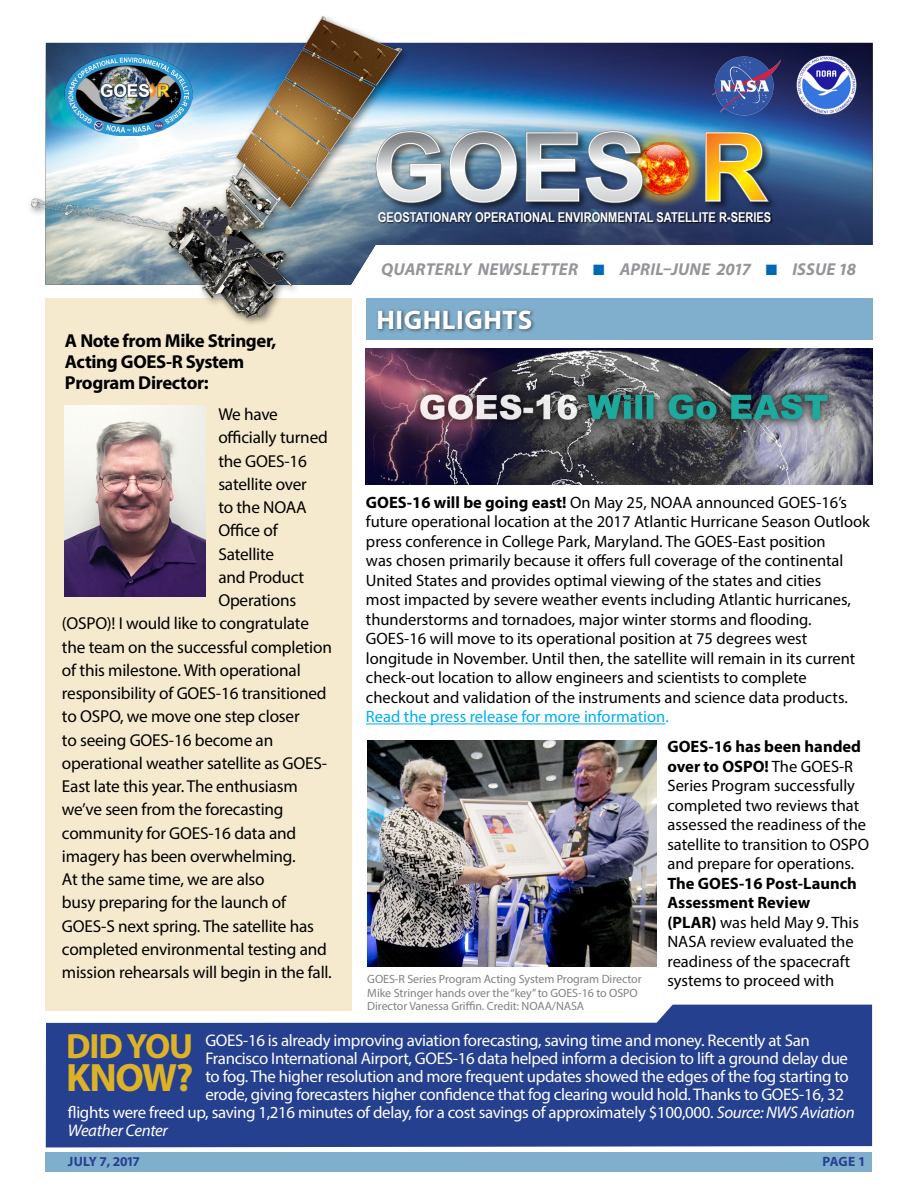
<style>
.page{position:relative;width:918px;height:1188px;background:#fff}
.page>*{position:absolute;margin:0;border:0;box-sizing:border-box;transform-origin:0 0}
.t1{font:700 39.75px "Myriad Pro";color:#ddb227}
.t2{font:700 35.25px "Myriad Pro";letter-spacing:-.03em;color:#ddb227}
.t3{font:700 27px "Myriad Pro";letter-spacing:.02em;color:#fff}
.t4{font:700 18.75px/21px "Myriad Pro";letter-spacing:-.02em;color:#000}
.t5{font:17.25px "Myriad Pro";letter-spacing:-.01em;color:#000}
.t6{font:italic 700 17.25px "Myriad Pro";letter-spacing:.01em;color:#939598}
.t7{font:16.8px "Myriad Pro";letter-spacing:-.02em;color:#fff}
.t8{font:italic 16.8px "Myriad Pro";letter-spacing:-.02em;color:#fff}
.t9{font:16.5px/19.5px "Myriad Pro";color:#000}
.t10{font:16.5px "Myriad Pro";color:#00aeef}
.t11{font:700 13.5px "Arial Narrow";color:#fff}
.t12{font:700 13.5px "Myriad Pro";letter-spacing:-.045em;color:#25408f}
.t13{font:700 13.5px "Myriad Pro";letter-spacing:-.01em;color:#25408f}
.t14{font:12px/13.5px "Myriad Pro";letter-spacing:-.005em;color:#808285}
.s1{color:#0069b5}
.s2{font-weight:700}
.s3{font-style:italic}
</style>
<div class="page">
<div style="left:46px;top:298px;width:306px;height:713px;background:#f6eace"></div>
<img style="left:366px;top:348px;width:507px;height:136px">
<img style="left:411px;top:43px;width:462px;height:202px">
<svg style="left:46px;top:1005px;width:826px;height:142px;background:#395298"></svg>
<img style="left:30px;top:16px;width:377px;height:308px">
<img style="left:797px;top:55px;width:59px;height:60px">
<div style="left:374px;top:129px;width:404px;height:83px;background:#000;opacity:.55"></div>
<img style="left:375px;top:130px;width:396px;height:74px">
<div style="left:379px;top:213px;width:394px;height:11px;background:#000;opacity:.65"></div>
<img style="left:64px;top:54px;width:129px;height:82px">
<img style="left:712px;top:56px;width:70px;height:60px">
<div style="left:46px;top:1152px;width:826px;height:19px;background:#80aecd"></div>
<div style="left:366px;top:298px;width:507px;height:42px;background:#80aecd"></div>
<div style="left:376px;top:308px;width:160px;height:25px;background:#000;opacity:.55"></div>
<hr style="left:366px;top:724px;width:299px;height:1px;background:#00aeef">
<img style="left:367px;top:740px;width:290px;height:227px">
<img style="left:65px;top:406px;width:140px;height:191px">
<p class="t11" style="left:378px;top:207px;width:395px">GEOSTATIONARY OPERATIONAL ENVIRONMENTAL SATELLITE R-SERIES</p>
<p class="t6" style="left:381px;top:258px;width:476px">QUARTERLY NEWSLETTER <span class="s1">■</span> APRIL–JUNE 2017 <span class="s1">■</span> ISSUE 18</p>
<p class="t4" style="left:65px;top:330px;width:213px">A Note from Mike Stringer,<br>Acting GOES-R System<br>Program Director:</p>
<p class="t5" style="left:218px;top:404px;width:61px">We have</p>
<p class="t5" style="left:218px;top:427px;width:111px">officially turned</p>
<p class="t5" style="left:218px;top:450px;width:90px">the GOES-16</p>
<p class="t5" style="left:218px;top:473px;width:90px">satellite over</p>
<p class="t5" style="left:218px;top:497px;width:90px">to the NOAA</p>
<p class="t5" style="left:218px;top:520px;width:61px">Office of</p>
<p class="t5" style="left:218px;top:543px;width:57px">Satellite</p>
<p class="t5" style="left:218px;top:566px;width:87px">and Product</p>
<p class="t5" style="left:218px;top:590px;width:79px">Operations</p>
<p class="t5" style="left:62px;top:613px;width:249px">(OSPO)! I would like to congratulate</p>
<p class="t5" style="left:62px;top:636px;width:271px">the team on the successful completion</p>
<p class="t5" style="left:62px;top:659px;width:240px">of this milestone. With operational</p>
<p class="t5" style="left:62px;top:683px;width:266px">responsibility of GOES-16 transitioned</p>
<p class="t5" style="left:62px;top:706px;width:239px">to OSPO, we move one step closer</p>
<p class="t5" style="left:62px;top:729px;width:213px">to seeing GOES-16 become an</p>
<p class="t5" style="left:62px;top:752px;width:267px">operational weather satellite as GOES-</p>
<p class="t5" style="left:62px;top:776px;width:237px">East late this year. The enthusiasm</p>
<p class="t5" style="left:62px;top:799px;width:223px">we’ve seen from the forecasting</p>
<p class="t5" style="left:62px;top:822px;width:236px">community for GOES-16 data and</p>
<p class="t5" style="left:62px;top:845px;width:235px">imagery has been overwhelming.</p>
<p class="t5" style="left:62px;top:869px;width:204px">At the same time, we are also</p>
<p class="t5" style="left:62px;top:892px;width:226px">busy preparing for the launch of</p>
<p class="t5" style="left:62px;top:915px;width:254px">GOES-S next spring. The satellite has</p>
<p class="t5" style="left:62px;top:938px;width:267px">completed environmental testing and</p>
<p class="t5" style="left:62px;top:962px;width:271px">mission rehearsals will begin in the fall.</p>
<h3 class="t3" style="left:376px;top:302px;width:157px">HIGHLIGHTS</h3>
<p class="t9" style="left:366px;top:492px;width:505px"><span class="s2">GOES-16 will be going east!</span> On May 25, NOAA announced GOES-16’s future operational location at the 2017 Atlantic Hurricane Season Outlook press conference in College Park, Maryland. The GOES-East position<br>was chosen primarily because it offers full coverage of the continental United States and provides optimal viewing of the states and cities<br>most impacted by severe weather events including Atlantic hurricanes, thunderstorms and tornadoes, major winter storms and flooding.<br>GOES-16 will move to its operational position at 75 degrees west longitude in November. Until then, the satellite will remain in its current check-out location to allow engineers and scientists to complete checkout and validation of the instruments and science data products.</p>
<p class="t10" style="left:366px;top:707px;width:304px">Read the press release for more information.</p>
<p class="t14" style="left:367px;top:972px;width:276px">GOES-R Series Program Acting System Program Director<br>Mike Stringer hands over the “key” to GOES-16 to OSPO<br>Director Vanessa Griffin. Credit: NOAA/NASA</p>
<p class="t9" style="left:667px;top:737px;width:203px"><span class="s2">GOES-16 has been handed over to OSPO!</span> The GOES-R<br>Series Program successfully completed two reviews that assessed the readiness of the satellite to transition to OSPO and prepare for operations.</p>
<p class="t9" style="left:667px;top:873px;width:193px"><span class="s2">The GOES-16 Post-Launch<br>Assessment Review (PLAR)</span> was held May 9. This<br>NASA review evaluated the readiness of the spacecraft systems to proceed with</p>
<h2 class="t2" style="left:66px;top:1023px;width:129px">DID YOU</h2>
<h1 class="t1" style="left:66px;top:1052px;width:129px">KNOW?</h1>
<p class="t7" style="left:205px;top:1030px;width:606px">GOES-16 is already improving aviation forecasting, saving time and money. Recently at San</p>
<p class="t7" style="left:205px;top:1048px;width:644px">Francisco International Airport, GOES-16 data helped inform a decision to lift a ground delay due</p>
<p class="t7" style="left:205px;top:1066px;width:645px">to fog. The higher resolution and more frequent updates showed the edges of the fog starting to</p>
<p class="t7" style="left:205px;top:1084px;width:640px">erode, giving forecasters higher confidence that fog clearing would hold. Thanks to GOES-16, 32</p>
<p class="t7" style="left:68px;top:1102px;width:788px">flights were freed up, saving 1,216 minutes of delay, for a cost savings of approximately $100,000. <span class="s3">Source: NWS Aviation</span></p>
<p class="t8" style="left:68px;top:1120px;width:102px">Weather Center</p>
<p class="t12" style="left:68px;top:1153px;width:74px">JULY 7, 2017</p>
<p class="t13" style="left:822px;top:1153px;width:45px">PAGE 1</p>
</div>
